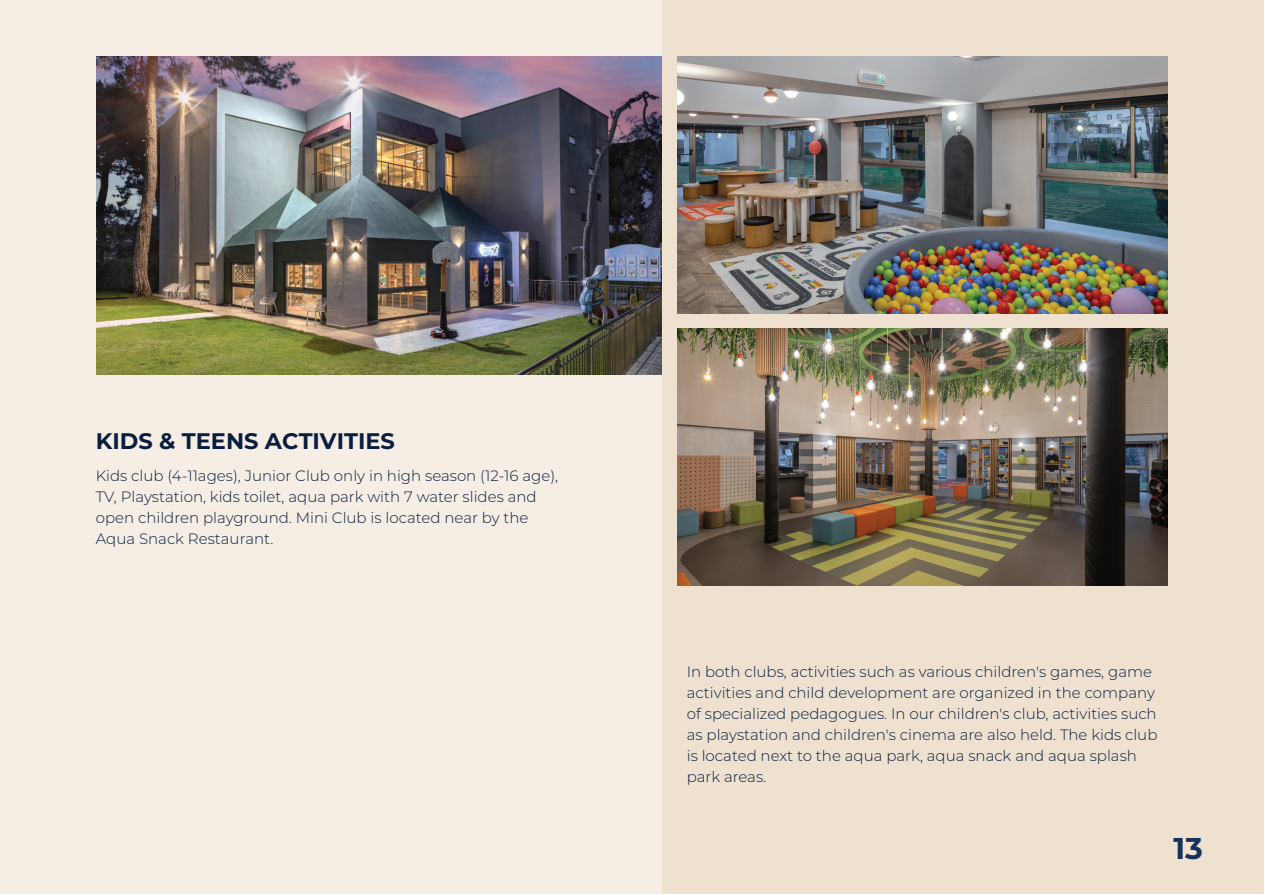
<style>
.page{position:relative;width:1265px;height:895px;background:#fff}
.page>*{position:absolute;margin:0;border:0;box-sizing:border-box;transform-origin:0 0}
.t1{font:700 30px "Montserrat";color:#16325b}
.t2{font:700 22.5px "Montserrat";color:#091e3e}
.t3{font:300 15px/21px "Montserrat";color:#091e3e}
</style>
<div class="page">
<div style="left:1px;top:1px;width:1263px;height:893px;background:#f6ede4"></div>
<div style="left:662px;top:1px;width:602px;height:893px;background:#eee1d0"></div>
<img style="left:96px;top:56px;width:566px;height:318px">
<img style="left:677px;top:56px;width:490px;height:257px">
<img style="left:677px;top:328px;width:490px;height:257px">
<h2 class="t2" style="left:96px;top:425px;width:301px">KIDS &amp; TEENS ACTIVITIES</h2>
<p class="t3" style="left:96px;top:464px;width:464px">Kids club (4-11ages), Junior Club only in high season (12-16 age), TV, Playstation, kids toilet, aqua park with 7 water slides and open children playground. Mini Club is located near by the Aqua Snack Restaurant.</p>
<p class="t3" style="left:686px;top:660px;width:472px">In both clubs, activities such as various children's games, game activities and child development are organized in the company of specialized pedagogues. In our children's club, activities such as playstation and children's cinema are also held. The kids club is located next to the aqua park, aqua snack and aqua splash park areas.</p>
<h1 class="t1" style="left:1173px;top:826px;width:31px">13</h1>
</div>
